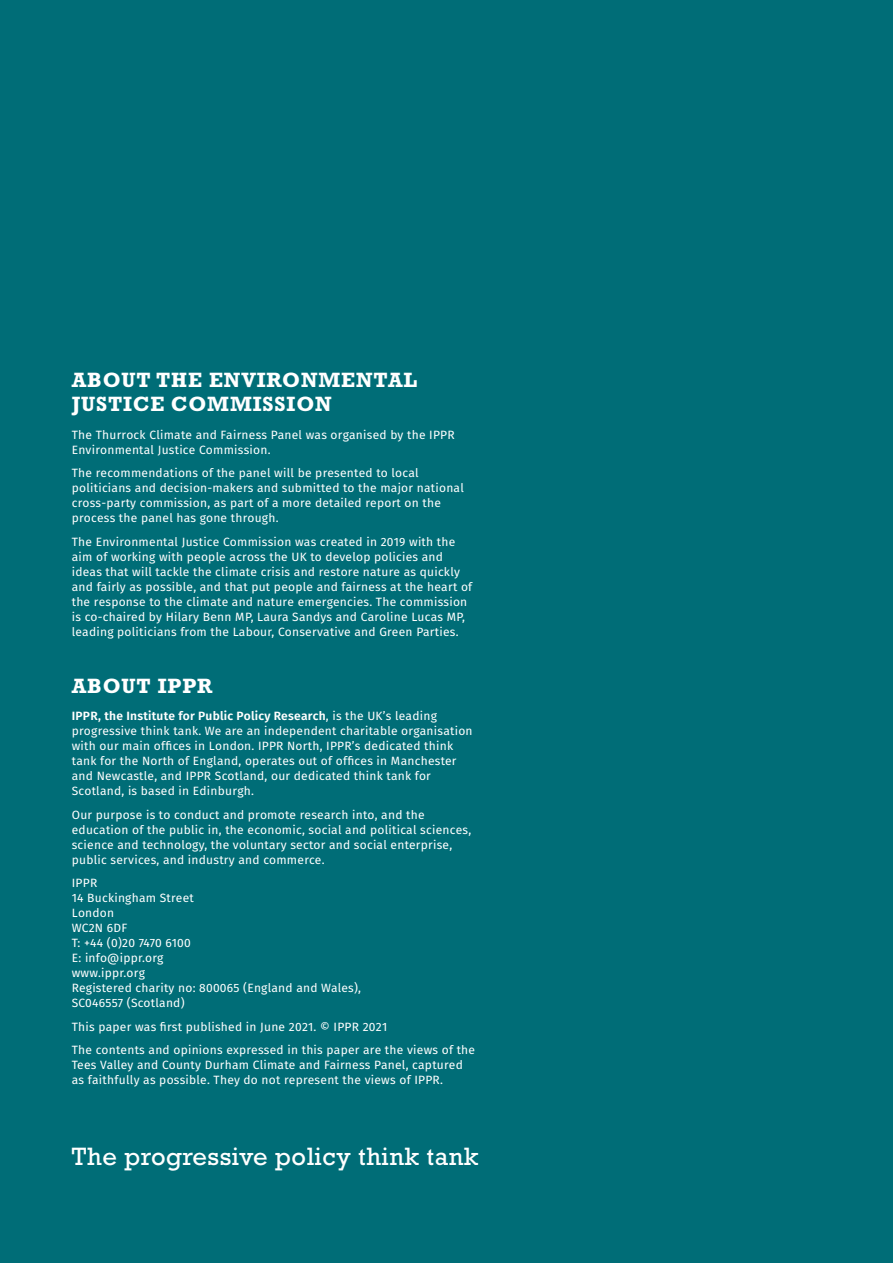
<style>
.page{position:relative;width:893px;height:1263px;background:#006d77}
.page>*{position:absolute;margin:0;border:0;box-sizing:border-box;transform-origin:0 0}
.t1{font:25.5px "Rockwell Std";letter-spacing:.02em;color:#fff}
.t2{font:700 21px/24px "Rockwell Std";letter-spacing:.04em;color:#fff}
.t3{font:12px/15px "Fira Sans";letter-spacing:.02em;color:#fff}
.s1{font-weight:600}
</style>
<div class="page">
<h2 class="t2" style="left:72px;top:368px;width:347px">ABOUT THE ENVIRONMENTAL<br>JUSTICE COMMISSION</h2>
<p class="t3" style="left:72px;top:427px;width:384px">The Thurrock Climate and Fairness Panel was organised by the IPPR<br>Environmental Justice Commission.</p>
<p class="t3" style="left:72px;top:466px;width:394px">The recommendations of the panel will be presented to local politicians and decision-makers and submitted to the major national cross-party commission, as part of a more detailed report on the process the panel has gone through.</p>
<p class="t3" style="left:72px;top:534px;width:402px">The Environmental Justice Commission was created in 2019 with the aim of working with people across the UK to develop policies and ideas that will tackle the climate crisis and restore nature as quickly and fairly as possible, and that put people and fairness at the heart of the response to the climate and nature emergencies. The commission is co-chaired by Hilary Benn MP, Laura Sandys and Caroline Lucas MP, leading politicians from the Labour, Conservative and Green Parties.</p>
<h2 class="t2" style="left:72px;top:673px;width:142px">ABOUT IPPR</h2>
<p class="t3" style="left:72px;top:709px;width:402px"><span class="s1">IPPR, the Institute for Public Policy Research</span>, is the UK’s leading progressive think tank. We are an independent charitable organisation with our main offices in London. IPPR North, IPPR’s dedicated think tank for the North of England, operates out of offices in Manchester and Newcastle, and IPPR Scotland, our dedicated think tank for Scotland, is based in Edinburgh.</p>
<p class="t3" style="left:72px;top:807px;width:401px">Our purpose is to conduct and promote research into, and the education of the public in, the economic, social and political sciences, science and technology, the voluntary sector and social enterprise, public services, and industry and commerce.</p>
<p class="t3" style="left:72px;top:876px;width:291px">IPPR<br>14 Buckingham Street<br>London<br>WC2N 6DF<br>T: +44 (0)20 7470 6100<br>E: info@ippr.org<br>www.ippr.org<br>Registered charity no: 800065 (England and Wales),<br>SC046557 (Scotland)</p>
<p class="t3" style="left:72px;top:1015px;width:405px;line-height:23.5px">This paper was first published in June 2021. © IPPR 2021<br>The contents and opinions expressed in this paper are the views of the</p>
<p class="t3" style="left:72px;top:1058px;width:393px">Tees Valley and County Durham Climate and Fairness Panel, captured as faithfully as possible. They do not represent the views of IPPR.</p>
<h1 class="t1" style="left:72px;top:1142px;width:408px">The progressive policy think tank</h1>
</div>
